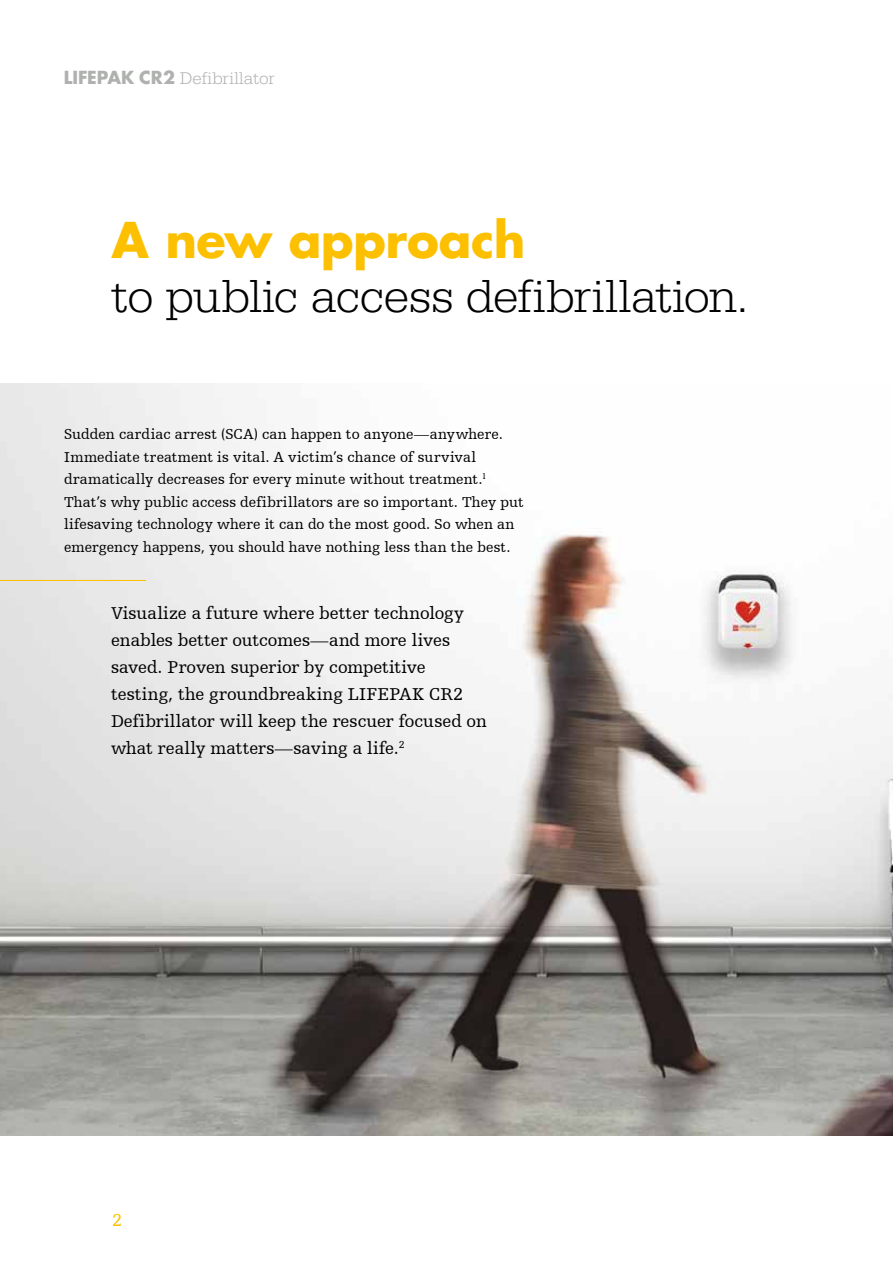
<style>
.page{position:relative;width:893px;height:1263px;background:#fff}
.page>*{position:absolute;margin:0;border:0;box-sizing:border-box;transform-origin:0 0}
.t1{font:300 48px "URW Egyptienne TOT";letter-spacing:-.01em;color:#000}
.t2{font:700 48px "Futura For Stryker";letter-spacing:-.01em;color:#fcc000}
.t3{font:18px/27px "Humanist Slabserif 712 BT";color:#000}
.t4{font:18px "Humanist Slabserif 712 BT";color:#fcc000}
.t5{font:300 17.55px "URW Egyptienne TOT";letter-spacing:.005em;color:#afb1af}
.t6{font:15px/22.5px "Humanist Slabserif 712 BT";letter-spacing:.01em;color:#000}
.s1{font-family:"Futura For Stryker";font-weight:700}
</style>
<div class="page">
<img style="left:0;top:383px;width:893px;height:752px">
<hr style="left:0;top:580px;width:146px;height:1px;background:#fcc000">
<p class="t5" style="left:64px;top:68px;width:213px"><span class="s1">LIFEPAK CR2</span> Defibrillator</p>
<h1 class="t2" style="left:111px;top:208px;width:416px">A new approach</h1>
<h1 class="t1" style="left:111px;top:268px;width:638px">to public access defibrillation.</h1>
<p class="t6" style="left:64px;top:423px;width:461px">Sudden cardiac arrest (SCA) can happen to anyone—anywhere.<br>Immediate treatment is vital. A victim’s chance of survival dramatically decreases for every minute without treatment.<sup>1<br></sup>That’s why public access defibrillators are so important. They put lifesaving technology where it can do the most good. So when an emergency happens, you should have nothing less than the best.</p>
<p class="t3" style="left:111px;top:599px;width:377px">Visualize a future where better technology enables better outcomes—and more lives saved. Proven superior by competitive testing, the groundbreaking LIFEPAK CR2<br>Defibrillator will keep the rescuer focused on what really matters—saving a life.<sup>2</sup></p>
<p class="t4" style="left:112px;top:1209px;width:12px">2</p>
</div>
